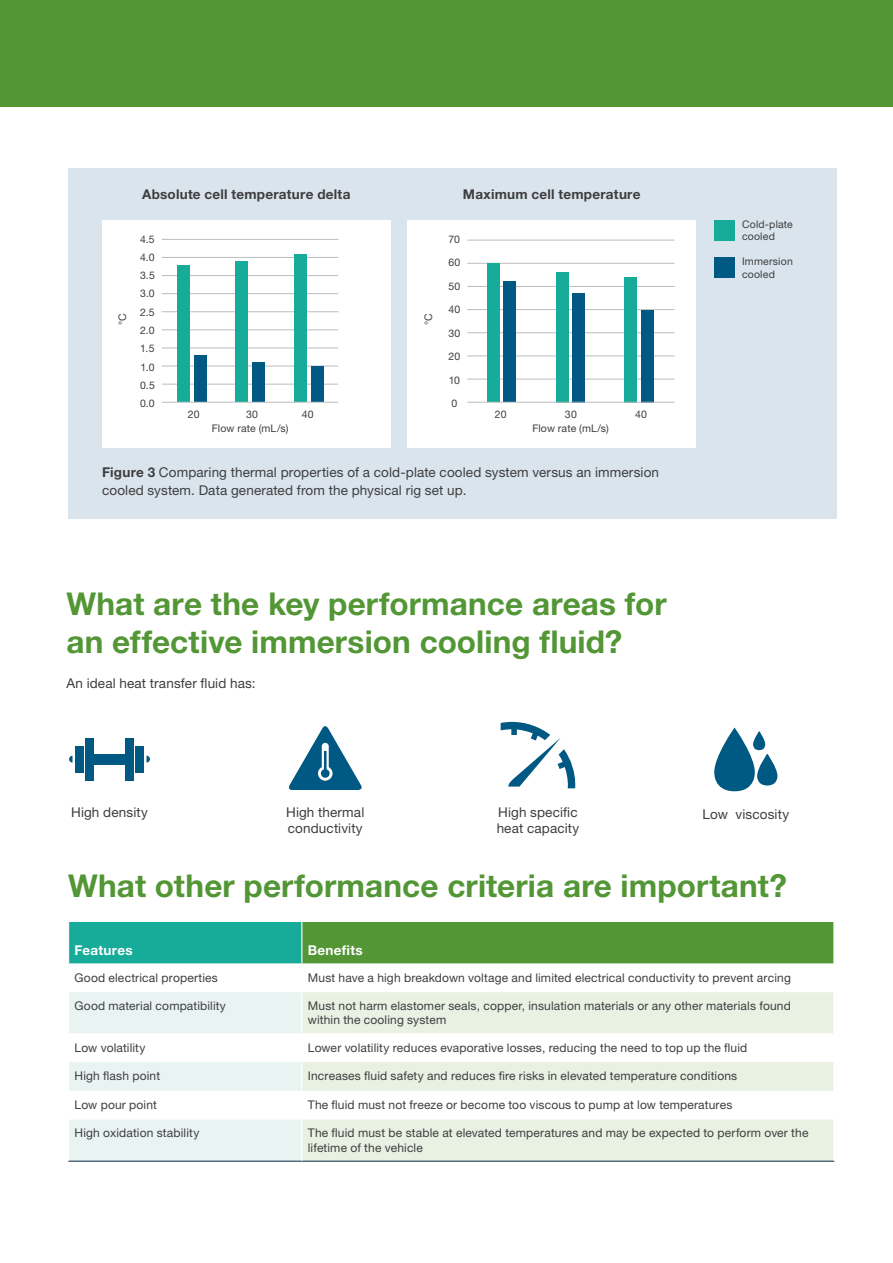
<style>
.page{position:relative;width:893px;height:1263px;background:#fff}
.page>*{position:absolute;margin:0;border:0;box-sizing:border-box;transform-origin:0 0}
.t1{font:700 31.5px/37.8px "Helvetica Neue LT Pro";letter-spacing:.005em;color:#529635}
.t2{font:13.5px/18px "Helvetica Neue LT Pro";letter-spacing:.01em;color:#3e3e3f}
.t3{font:700 13.5px "Helvetica Neue LT Pro";letter-spacing:.02em;color:#3e3e3f}
.t4{font:700 13.5px "Helvetica Neue LT Pro";letter-spacing:.02em;color:#fff}
.t5{font:12px/14.4px "Helvetica Neue LT Pro";letter-spacing:.015em;color:#3e3e3f}
.t6{font:10.5px/12.6px "Helvetica Neue LT Pro";letter-spacing:.015em;color:#3e3e3f}
.s1{font-weight:700}
</style>
<div class="page">
<div style="left:0;top:0;width:893px;height:107px;background:#529635"></div>
<div style="left:68px;top:168px;width:769px;height:351px;background:#d9e4ed"></div>
<div style="left:407px;top:220px;width:289px;height:228px;background:#fff"></div>
<div style="left:102px;top:220px;width:288px;height:228px;background:#fff"></div>
<div style="left:69px;top:921px;width:233px;height:43px;background:#16ac99"></div>
<div style="left:302px;top:921px;width:532px;height:43px;background:#529635"></div>
<svg style="left:302px;top:992px;width:531px;height:169px;fill:#e9f1e3"></svg>
<hr style="left:68px;top:1161px;width:234px;height:1px;background:#052541">
<hr style="left:302px;top:1161px;width:532px;height:1px;background:#052541">
<hr style="left:68px;top:921px;width:234px;height:1px;background:#fff">
<hr style="left:302px;top:921px;width:532px;height:1px;background:#fff">
<hr style="left:301px;top:922px;width:1px;height:41px;background:#fff">
<hr style="left:833px;top:922px;width:1px;height:41px;background:#fff">
<hr style="left:68px;top:963px;width:234px;height:1px;background:#fff">
<hr style="left:302px;top:963px;width:532px;height:1px;background:#fff">
<hr style="left:302px;top:1033px;width:532px;height:1px;background:#fff">
<hr style="left:302px;top:1061px;width:532px;height:1px;background:#fff">
<svg style="left:68px;top:992px;width:233px;height:169px"></svg>
<svg style="left:833px;top:1062px;width:1px;height:29px"></svg>
<hr style="left:302px;top:1091px;width:532px;height:1px;background:#fff">
<hr style="left:302px;top:1118px;width:532px;height:1px;background:#fff">
<div style="left:715px;top:220px;width:20px;height:20px;background:#16ac99"></div>
<hr style="left:162px;top:239px;width:176px;height:1px;background:#bcbdc0">
<hr style="left:162px;top:257px;width:176px;height:1px;background:#bcbdc0">
<hr style="left:162px;top:275px;width:176px;height:1px;background:#bcbdc0">
<hr style="left:162px;top:293px;width:176px;height:1px;background:#bcbdc0">
<hr style="left:162px;top:311px;width:176px;height:1px;background:#bcbdc0">
<hr style="left:162px;top:329px;width:176px;height:1px;background:#bcbdc0">
<hr style="left:162px;top:348px;width:176px;height:1px;background:#bcbdc0">
<hr style="left:162px;top:366px;width:176px;height:1px;background:#bcbdc0">
<hr style="left:162px;top:384px;width:176px;height:1px;background:#bcbdc0">
<div style="left:178px;top:265px;width:12px;height:137px;background:#16ac99"></div>
<div style="left:235px;top:261px;width:13px;height:141px;background:#16ac99"></div>
<div style="left:294px;top:254px;width:13px;height:148px;background:#16ac99"></div>
<div style="left:194px;top:355px;width:13px;height:47px;background:#005982"></div>
<div style="left:252px;top:362px;width:13px;height:40px;background:#005982"></div>
<div style="left:311px;top:366px;width:13px;height:36px;background:#005982"></div>
<hr style="left:162px;top:402px;width:176px;height:1px;background:#bcbdc0">
<hr style="left:467px;top:240px;width:208px;height:1px;background:#bcbdc0">
<hr style="left:467px;top:263px;width:208px;height:1px;background:#bcbdc0">
<hr style="left:467px;top:286px;width:208px;height:1px;background:#bcbdc0">
<hr style="left:467px;top:309px;width:208px;height:1px;background:#bcbdc0">
<hr style="left:467px;top:332px;width:208px;height:1px;background:#bcbdc0">
<hr style="left:467px;top:355px;width:208px;height:1px;background:#bcbdc0">
<hr style="left:467px;top:379px;width:208px;height:1px;background:#bcbdc0">
<div style="left:487px;top:264px;width:12px;height:138px;background:#16ac99"></div>
<div style="left:503px;top:282px;width:13px;height:120px;background:#005982"></div>
<div style="left:556px;top:272px;width:13px;height:131px;background:#16ac99"></div>
<div style="left:572px;top:293px;width:13px;height:110px;background:#005982"></div>
<div style="left:624px;top:277px;width:13px;height:126px;background:#16ac99"></div>
<div style="left:641px;top:310px;width:12px;height:93px;background:#005982"></div>
<hr style="left:467px;top:402px;width:208px;height:1px;background:#bcbdc0">
<div style="left:715px;top:258px;width:20px;height:20px;background:#005982"></div>
<svg style="left:714px;top:727px;width:64px;height:64px"></svg>
<svg style="left:753px;top:731px;width:13px;height:19px"></svg>
<div style="left:86px;top:738px;width:8px;height:43px;background:#005982"></div>
<div style="left:75px;top:746px;width:8px;height:26px;background:#005982"></div>
<svg style="left:69px;top:756px;width:4px;height:6px"></svg>
<div style="left:125px;top:738px;width:8px;height:43px;background:#005982"></div>
<div style="left:136px;top:746px;width:8px;height:26px;background:#005982"></div>
<svg style="left:147px;top:756px;width:3px;height:6px"></svg>
<div style="left:92px;top:754px;width:35px;height:11px;background:#005982"></div>
<svg style="left:289px;top:726px;width:73px;height:64px"></svg>
<svg style="left:501px;top:722px;width:74px;height:66px"></svg>
<hr style="left:892px;top:788px;width:1px;height:373px;background:#16ac99">
<p class="t6" style="left:116px;top:325px;width:13px;rotate:-90deg">°C</p>
<p class="t3" style="left:142px;top:186px;width:210px">Absolute cell temperature delta</p>
<p class="t3" style="left:463px;top:186px;width:179px">Maximum cell temperature</p>
<p class="t6" style="left:140px;top:233px;width:16px">4.5</p>
<p class="t6" style="left:140px;top:251px;width:16px">4.0</p>
<p class="t6" style="left:140px;top:269px;width:16px">3.5</p>
<p class="t6" style="left:140px;top:287px;width:16px">3.0</p>
<p class="t6" style="left:140px;top:306px;width:16px">2.5</p>
<p class="t6" style="left:140px;top:324px;width:16px">2.0</p>
<p class="t6" style="left:140px;top:342px;width:16px">1.5</p>
<p class="t6" style="left:140px;top:360px;width:16px">1.0</p>
<p class="t6" style="left:140px;top:379px;width:16px">0.5</p>
<p class="t6" style="left:140px;top:397px;width:16px">0.0</p>
<p class="t6" style="left:188px;top:407px;width:13px">20</p>
<p class="t6" style="left:246px;top:407px;width:13px">30</p>
<p class="t6" style="left:302px;top:407px;width:13px">40</p>
<p class="t6" style="left:212px;top:421px;width:78px">Flow rate (mL/s)</p>
<p class="t6" style="left:422px;top:325px;width:13px;rotate:-90deg">°C</p>
<p class="t6" style="left:449px;top:233px;width:13px">70</p>
<p class="t6" style="left:448px;top:256px;width:13px">60</p>
<p class="t6" style="left:448px;top:280px;width:13px">50</p>
<p class="t6" style="left:448px;top:303px;width:13px">40</p>
<p class="t6" style="left:448px;top:327px;width:13px">30</p>
<p class="t6" style="left:448px;top:350px;width:13px">20</p>
<p class="t6" style="left:449px;top:374px;width:13px">10</p>
<p class="t6" style="left:451px;top:397px;width:7px">0</p>
<p class="t6" style="left:495px;top:407px;width:13px">20</p>
<p class="t6" style="left:565px;top:407px;width:13px">30</p>
<p class="t6" style="left:635px;top:407px;width:13px">40</p>
<p class="t6" style="left:532px;top:421px;width:78px">Flow rate (mL/s)</p>
<p class="t2" style="left:102px;top:463px;width:558px"><span class="s1">Figure 3</span> Comparing thermal properties of a cold-plate cooled system versus an immersion cooled system. Data generated from the physical rig set up.</p>
<p class="t1" style="left:66px;top:584px;width:602px">What are the key performance areas for an effective immersion cooling fluid?</p>
<p class="t2" style="left:66px;top:674px;width:191px">An ideal heat transfer fluid has:</p>
<p class="t6" style="left:742px;top:217px;width:52px">Cold-plate cooled</p>
<p class="t6" style="left:742px;top:255px;width:52px">Immersion cooled</p>
<p class="t2" style="left:497px;top:804px;width:84px;line-height:16.2px">High specific heat capacity</p>
<p class="t2" style="left:71px;top:803px;width:78px">High density</p>
<p class="t2" style="left:286px;top:803px;width:80px">High thermal</p>
<p class="t2" style="left:703px;top:804px;width:88px">Low viscosity</p>
<p class="t2" style="left:288px;top:819px;width:76px">conductivity</p>
<p class="t1" style="left:68px;top:867px;width:720px">What other performance criteria are important?</p>
<p class="t4" style="left:75px;top:942px;width:60px">Features</p>
<p class="t4" style="left:308px;top:942px;width:56px">Benefits</p>
<p class="t5" style="left:75px;top:970px;width:145px">Good electrical properties</p>
<p class="t5" style="left:308px;top:970px;width:484px">Must have a high breakdown voltage and limited electrical conductivity to prevent arcing</p>
<p class="t5" style="left:75px;top:998px;width:153px">Good material compatibility</p>
<p class="t5" style="left:308px;top:998px;width:484px">Must not harm elastomer seals, copper, insulation materials or any other materials found within the cooling system</p>
<p class="t5" style="left:75px;top:1040px;width:72px">Low volatility</p>
<p class="t5" style="left:308px;top:1040px;width:441px">Lower volatility reduces evaporative losses, reducing the need to top up the fluid</p>
<p class="t5" style="left:75px;top:1068px;width:87px">High flash point</p>
<p class="t5" style="left:308px;top:1068px;width:431px">Increases fluid safety and reduces fire risks in elevated temperature conditions</p>
<p class="t5" style="left:75px;top:1098px;width:84px">Low pour point</p>
<p class="t5" style="left:308px;top:1098px;width:426px">The fluid must not freeze or become too viscous to pump at low temperatures</p>
<p class="t5" style="left:75px;top:1125px;width:126px">High oxidation stability</p>
<p class="t5" style="left:308px;top:1125px;width:502px">The fluid must be stable at elevated temperatures and may be expected to perform over the lifetime of the vehicle</p>
</div>
